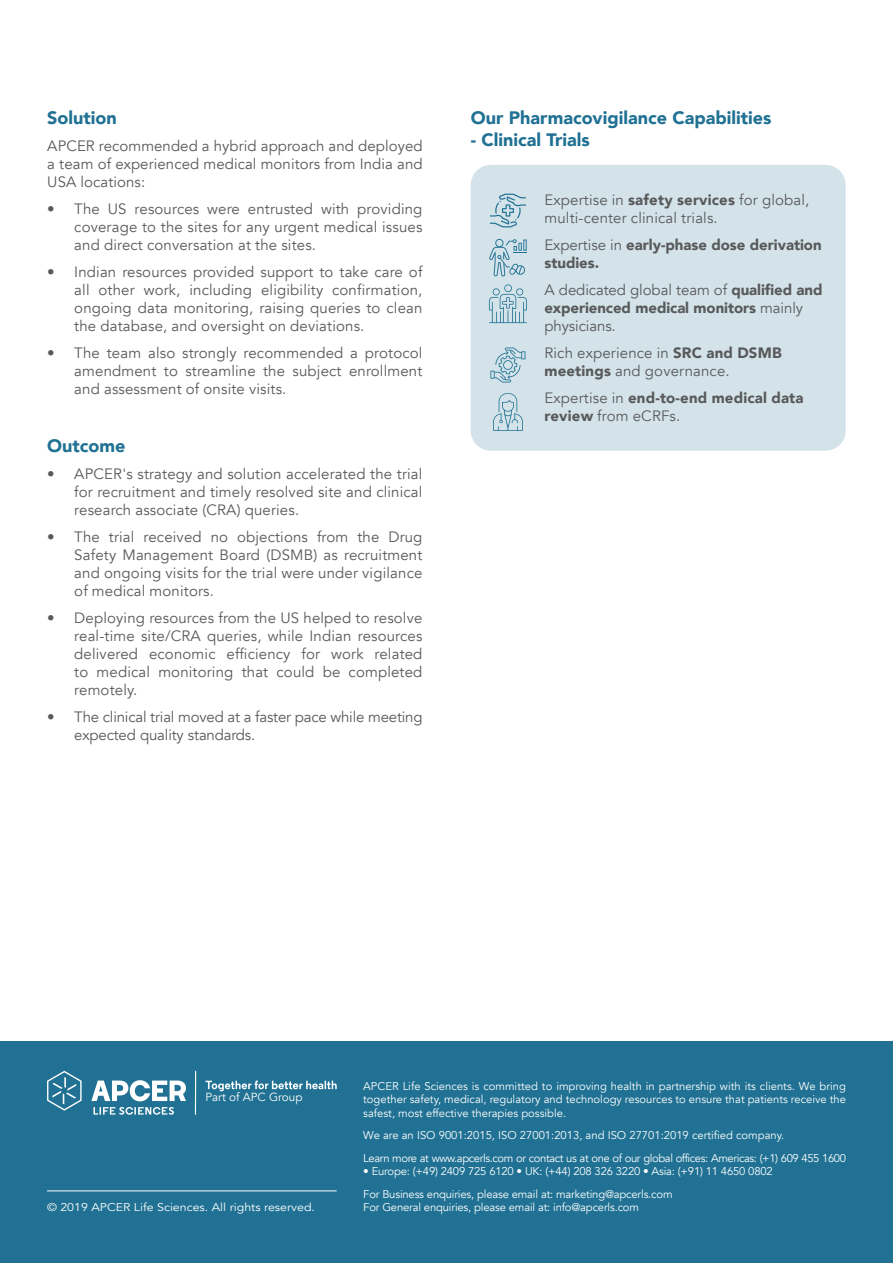
<style>
.page{position:relative;width:893px;height:1263px;background:#fff}
.page>*{position:absolute;margin:0;border:0;box-sizing:border-box;transform-origin:0 0}
.t1{font:900 18px "Avenir";color:#207193}
.t2{font:15px/18px "Avenir";letter-spacing:.01em;color:#58595b;text-align:justify}
.t3{font:900 15px/18px "Avenir";letter-spacing:-.005em;color:#58595b}
.t4{font:15px/18px "Avenir";letter-spacing:-.01em;color:#58595b}
.t5{font:11.7px "Avenir";color:#fff}
.t6{font:11.25px/13.5px "Avenir";color:#fff}
.t7{font:11.25px/22.5px "Avenir";letter-spacing:-.035em;color:#fff}
.t8{font:11.25px "Avenir";color:#fff;scale:1.1 1}
.s1{font-weight:900}
.s2{font-weight:400}
</style>
<div class="page">
<div style="left:0;top:1042px;width:893px;height:221px;background:#207193"></div>
<svg style="left:47px;top:1071px;width:35px;height:40px"></svg>
<svg style="left:91px;top:1080px;width:95px;height:21px"></svg>
<svg style="left:93px;top:1107px;width:81px;height:8px"></svg>
<hr style="left:195px;top:1071px;width:1px;height:44px;background:#fff">
<svg style="left:206px;top:1080px;width:131px;height:11px"></svg>
<hr style="left:47px;top:1190px;width:290px;height:1px;background:#fff">
<div style="left:471px;top:165px;width:375px;height:286px;background:#d3e3e9;border-radius:20px"></div>
<svg style="left:489px;top:284px;width:38px;height:39px"></svg>
<svg style="left:493px;top:393px;width:30px;height:38px"></svg>
<svg style="left:490px;top:194px;width:36px;height:33px"></svg>
<svg style="left:489px;top:239px;width:38px;height:37px"></svg>
<svg style="left:491px;top:347px;width:34px;height:35px"></svg>
<p class="t1" style="left:47px;top:102px;width:71px">Solution</p>
<p class="t2" style="left:47px;top:137px;width:377px">APCER recommended a hybrid approach and deployed a team of experienced medical monitors from India and USA locations:</p>
<p class="t2" style="left:74px;top:200px;width:350px;text-indent:-27px">• The US resources were entrusted with providing coverage to the sites for any urgent medical issues and direct conversation at the sites.</p>
<p class="t2" style="left:74px;top:263px;width:350px;text-indent:-27px">• Indian resources provided support to take care of all other work, including eligibility confirmation, ongoing data monitoring, raising queries to clean the database, and oversight on deviations.</p>
<p class="t2" style="left:74px;top:344px;width:350px;text-indent:-27px">• The team also strongly recommended a protocol amendment to streamline the subject enrollment and assessment of onsite visits.</p>
<p class="t1" style="left:47px;top:430px;width:80px">Outcome</p>
<p class="t2" style="left:74px;top:465px;width:350px;text-indent:-27px">• APCER's strategy and solution accelerated the trial for recruitment and timely resolved site and clinical research associate (CRA) queries.</p>
<p class="t2" style="left:74px;top:528px;width:350px;text-indent:-27px">• The trial received no objections from the Drug Safety Management Board (DSMB) as recruitment and ongoing visits for the trial were under vigilance of medical monitors.</p>
<p class="t2" style="left:74px;top:609px;width:350px;text-indent:-27px">• Deploying resources from the US helped to resolve real-time site/CRA queries, while Indian resources delivered economic efficiency for work related to medical monitoring that could be completed remotely.</p>
<p class="t4" style="left:74px;top:708px;width:350px;text-indent:-27px">• The clinical trial moved at a faster pace while meeting expected quality standards.</p>
<p class="t1" style="left:471px;top:103px;width:302px">Our Pharmacovigilance Capabilities</p>
<p class="t1" style="left:471px;top:124px;width:121px">- Clinical Trials</p>
<p class="t2" style="left:544px;top:191px;width:266px">Expertise in <span class="s1">safety services</span> for global, multi-center clinical trials.</p>
<p class="t3" style="left:544px;top:235px;width:279px"><span class="s2">Expertise in</span> early-phase dose derivation studies.</p>
<p class="t2" style="left:544px;top:281px;width:280px;text-align:left">A dedicated global team of <span class="s1">qualified and experienced medical monitors</span> mainly physicians.</p>
<p class="t2" style="left:544px;top:344px;width:239px">Rich experience in <span class="s1">SRC and DSMB meetings</span> and governance.</p>
<p class="t3" style="left:544px;top:388px;width:261px"><span class="s2">Expertise in</span> end-to-end medical data review <span class="s2">from eCRFs.</span></p>
<p class="t5" style="left:205px;top:1090px;width:99px">Part of APC Group</p>
<p class="t8" style="left:47px;top:1201px;width:245px">© 2019 APCER Life Sciences. All rights reserved.</p>
<p class="t6" style="left:363px;top:1079px;width:484px;text-align:justify">APCER Life Sciences is committed to improving health in partnership with its clients. We bring together safety, medical, regulatory and technology resources to ensure that patients receive the safest, most effective therapies possible.</p>
<p class="t7" style="left:363px;top:1124px;width:484px">We are an ISO 9001:2015, ISO 27001:2013, and ISO 27701:2019 certified company.<br>Learn more at www.apcerls.com or contact us at one of our global offices: Americas: (+1) 609 455 1600</p>
<p class="t6" style="left:363px;top:1160px;width:411px;line-height:22.5px">• Europe: (+49) 2409 725 6120 • UK: (+44) 208 326 3220 • Asia: (+91) 11 4650 0802<br>For Business enquiries, please email at: marketing@apcerls.com</p>
<p class="t6" style="left:363px;top:1201px;width:277px">For General enquiries, please email at: info@apcerls.com</p>
<p class="t6" style="left:363px;top:1190px;width:321px">For Business enquiries, please email at: marketing@apcerls.com<br>For General enquiries, please email at: info@apcerls.com</p>
</div>
